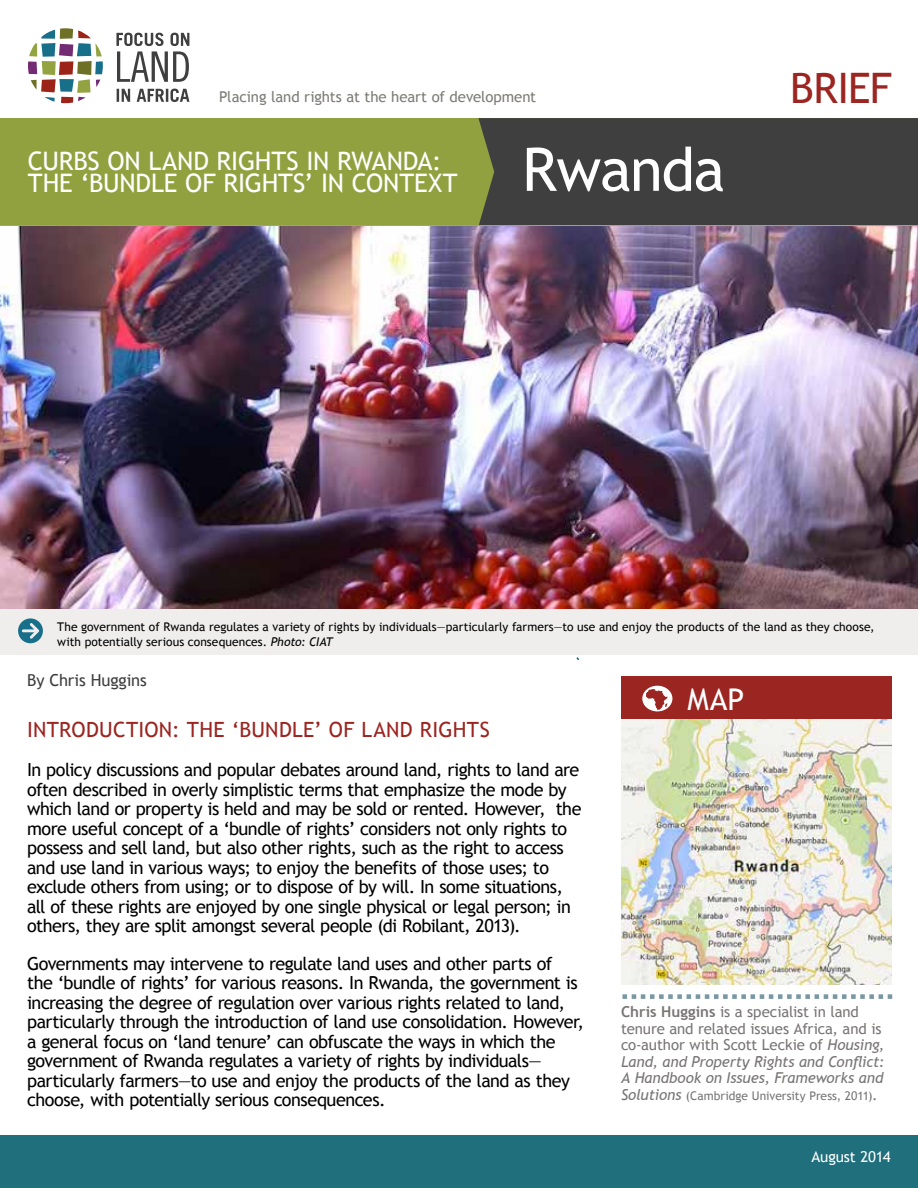
<style>
.page{position:relative;width:918px;height:1188px;background:#fff}
.page>*{position:absolute;margin:0;border:0;box-sizing:border-box;transform-origin:0 0}
.t1{font:60px "Trebuchet MS";color:#fff}
.t2{font:42px "Trebuchet MS";letter-spacing:-.015em;color:#9b2521}
.t3{font:30px "Trebuchet MS";color:#fff}
.t4{font:25.5px/22.5px "Trebuchet MS";letter-spacing:-.005em;color:#fff}
.t5{font:21px "Trebuchet MS";letter-spacing:.015em;color:#9b2521}
.t6{font:18px/19.5px "Trebuchet MS";letter-spacing:-.03em;color:#000}
.t7{font:16.5px "Trebuchet MS";color:#3f3f3f}
.t8{font:15px/16.5px "Trebuchet MS";letter-spacing:-.01em;color:#797575}
.t9{font:15px "Trebuchet MS";letter-spacing:-.005em;color:#7d7c78}
.t10{font:15px "Trebuchet MS";letter-spacing:-.015em;color:#fff}
.t11{font:12px/14.4px "Trebuchet MS";letter-spacing:.005em;color:#000}
.t12{font:12px "Trebuchet MS";color:#797575}
.s1{font-style:italic}
.s2{font-weight:700}
.s3{font-style:italic;font-size:15px}
.s4{font-size:15px}
</style>
<div class="page">
<svg style="left:28px;top:28px;width:75px;height:75px"></svg>
<svg style="left:116px;top:33px;width:73px;height:69px"></svg>
<div style="left:0;top:1135px;width:918px;height:53px;background:#1f6f7c"></div>
<div style="left:0;top:118px;width:918px;height:108px;background:#92a140"></div>
<div style="left:478px;top:118px;width:440px;height:108px;background:#3f3f3f"></div>
<svg style="left:623px;top:994px;width:269px;height:5px"></svg>
<div style="left:621px;top:676px;width:270px;height:43px;background:#9b2521"></div>
<svg style="left:642px;top:686px;width:30px;height:25px"></svg>
<div style="left:0;top:608px;width:918px;height:46px;background:#efeeed"></div>
<img style="left:0;top:226px;width:918px;height:382px">
<img style="left:621px;top:720px;width:270px;height:265px">
<svg style="left:18px;top:618px;width:25px;height:25px"></svg>
<p class="t9" style="left:219px;top:88px;width:319px">Placing land rights at the heart of development</p>
<h3 class="t4" style="left:28px;top:150px;width:431px">Curbs on Land Rights in Rwanda:<br>The ‘Bundle of Rights’ in Context</h3>
<h1 class="t1" style="left:522px;top:134px;width:204px">Rwanda</h1>
<h2 class="t2" style="left:790px;top:63px;width:103px">BRIEF</h2>
<p class="t11" style="left:57px;top:620px;width:819px">The government of Rwanda regulates a variety of rights by individuals—particularly farmers—to use and enjoy the products of the land as they choose, with potentially serious consequences. <span class="s1">Photo: CIAT</span></p>
<p class="t7" style="left:27px;top:671px;width:121px">By Chris Huggins</p>
<p class="t5" style="left:27px;top:717px;width:13px">INTRODU</p>
<p class="t5" style="left:113px;top:717px;width:26px">CTION</p>
<p class="t5" style="left:172px;top:717px;width:319px">: the ‘Bundle’ of Land Rights</p>
<p class="t6" style="left:27px;top:760px;width:556px">I n policy discussions and popular debates around land, rights to land are often described in overly simplistic terms that emphasize the mode by which land or property is held and may be sold or rented. However, the more useful concept of a ‘bundle of rights’ considers not only rights to possess and sell land, but also other rights, such as the right to access and use land in various ways; to enjoy the benefits of those uses; to exclude others from using; or to dispose of by will. I n some situations, all of these rights are enjoyed by one single physical or legal person; in others, they are split amongst several people (di Robilant, 2013).</p>
<p class="t6" style="left:27px;top:954px;width:559px">Governments may intervene to regulate land uses and other parts of<br>the ‘bundle of rights’ for various reasons. I n Rwanda, the government is increasing the degree of regulation over various rights related to land, particularly through the introduction of land use consolidation. However, a general focus on ‘land tenure’ can obfuscate the ways in which the government of Rwanda regulates a variety of rights by individuals— particularly farmers—to use and enjoy the products of the land as they choose, with potentially serious consequences.</p>
<h3 class="t3" style="left:688px;top:682px;width:58px">MAP</h3>
<p class="t8" style="left:621px;top:1004px;width:265px"><span class="s2">Chris Huggins</span> is a specialist in land tenure and related issues Africa, and is co-author with Scott Leckie of <span class="s1">Housing, Land, and Property Rights and Conflict:<br>A Handbook on Issues, Frameworks and</span></p>
<p class="t12" style="left:621px;top:1088px;width:258px"><span class="s3">Solutions</span> (Cambridge U niversity Press, 2011)<span class="s4">.</span></p>
<p class="t10" style="left:811px;top:1147px;width:81px">August 2014</p>
</div>
